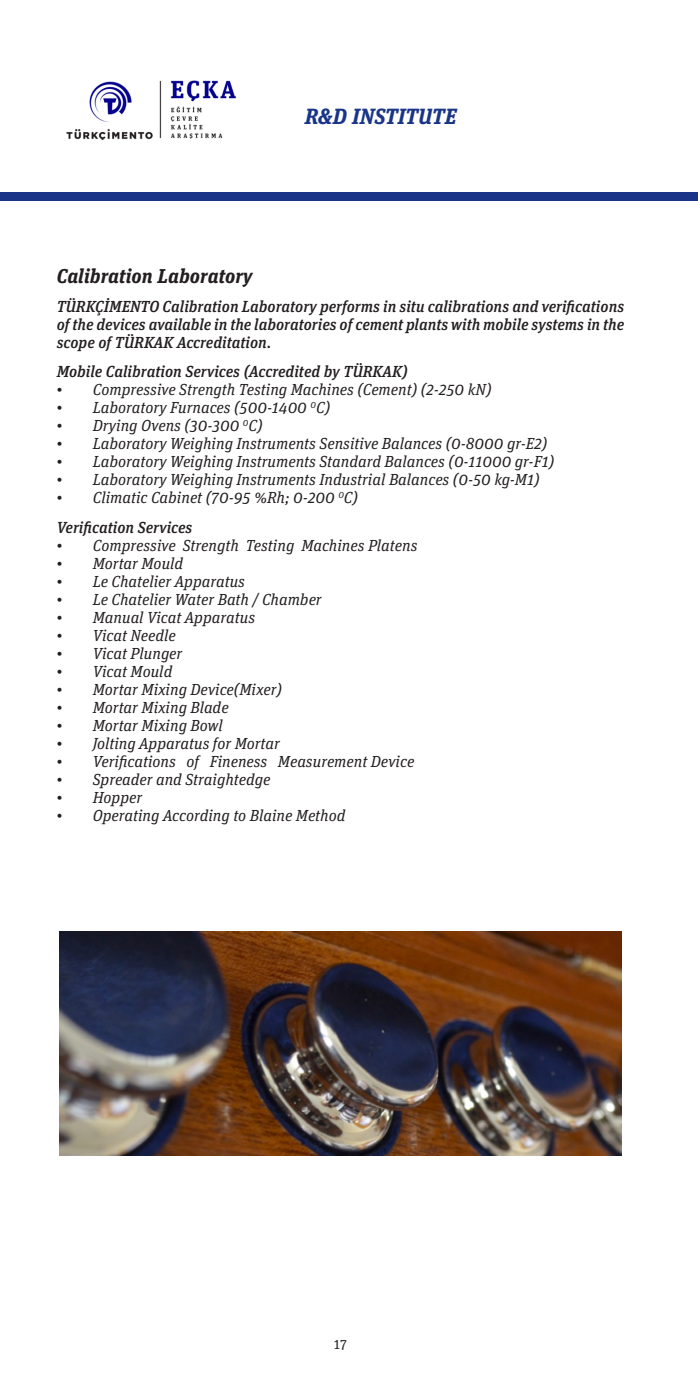
<style>
.page{position:relative;width:698px;height:1395px;background:#fff}
.page>*{position:absolute;margin:0;border:0;box-sizing:border-box;transform-origin:0 0}
.t1{font:italic 700 22px "Unit Slab Pro";color:#1a3588}
.t2{font:italic 700 20px "Unit Slab Pro";color:#231f20}
.t3{font:italic 16px "Unit Slab Pro";color:#231f20}
.t4{font:italic 500 16px/18px "Unit Slab Pro";color:#231f20;text-align:justify}
.t5{font:14px "Unit Slab Pro";color:#231f20}
.s1{font-family:"Times New Roman";font-style:normal}
</style>
<div class="page">
<div style="left:0;top:192px;width:697px;height:9px;background:#1a3588"></div>
<img style="left:60px;top:931px;width:561px;height:225px">
<img style="left:66px;top:80px;width:170px;height:61px">
<p class="t1" style="left:304px;top:100px;width:153px">R&amp;D INSTITUTE</p>
<p class="t2" style="left:57px;top:261px;width:197px">Calibration Laboratory</p>
<p class="t4" style="left:57px;top:297px;width:568px">TÜRKÇİMENTO Calibration Laboratory performs in situ calibrations and verifications of the devices available in the laboratories of cement plants with mobile systems in the scope of TÜRKAK Accreditation.</p>
<p class="t4" style="left:57px;top:362px;width:352px">Mobile Calibration Services (Accredited by TÜRKAK)</p>
<p class="t3" style="left:57px;top:379px;width:436px"><span class="s1">•</span> Compressive Strength Testing Machines (Cement) (2-250 kN)</p>
<p class="t3" style="left:57px;top:397px;width:275px"><span class="s1">•</span> Laboratory Furnaces (500-1400 <sup>0</sup>C)</p>
<p class="t3" style="left:57px;top:415px;width:207px"><span class="s1">•</span> Drying Ovens (30-300 <sup>0</sup>C)</p>
<p class="t3" style="left:57px;top:433px;width:492px"><span class="s1">•</span> Laboratory Weighing Instruments Sensitive Balances (0-8000 gr-E2)</p>
<p class="t3" style="left:57px;top:451px;width:498px"><span class="s1">•</span> Laboratory Weighing Instruments Standard Balances (0-11000 gr-F1)</p>
<p class="t3" style="left:57px;top:469px;width:484px"><span class="s1">•</span> Laboratory Weighing Instruments Industrial Balances (0-50 kg-M1)</p>
<p class="t3" style="left:57px;top:487px;width:303px"><span class="s1">•</span> Climatic Cabinet (70-95 %Rh; 0-200 <sup>0</sup>C)</p>
<p class="t4" style="left:57px;top:517px;width:137px">Verification Services</p>
<p class="t3" style="left:57px;top:534px;width:362px"><span class="s1">•</span> Compressive Strength Testing Machines Platens</p>
<p class="t3" style="left:57px;top:552px;width:128px"><span class="s1">•</span> Mortar Mould</p>
<p class="t3" style="left:57px;top:570px;width:190px"><span class="s1">•</span> Le Chatelier Apparatus</p>
<p class="t3" style="left:57px;top:588px;width:266px"><span class="s1">•</span> Le Chatelier Water Bath / Chamber</p>
<p class="t3" style="left:57px;top:606px;width:200px"><span class="s1">•</span> Manual Vicat Apparatus</p>
<p class="t3" style="left:57px;top:624px;width:120px"><span class="s1">•</span> Vicat Needle</p>
<p class="t3" style="left:57px;top:642px;width:127px"><span class="s1">•</span> Vicat Plunger</p>
<p class="t3" style="left:57px;top:660px;width:117px"><span class="s1">•</span> Vicat Mould</p>
<p class="t3" style="left:57px;top:678px;width:226px"><span class="s1">•</span> Mortar Mixing Device(Mixer)</p>
<p class="t3" style="left:57px;top:696px;width:173px"><span class="s1">•</span> Mortar Mixing Blade</p>
<p class="t3" style="left:57px;top:714px;width:167px"><span class="s1">•</span> Mortar Mixing Bowl</p>
<p class="t3" style="left:57px;top:732px;width:224px"><span class="s1">•</span> Jolting Apparatus for Mortar</p>
<p class="t3" style="left:57px;top:750px;width:359px"><span class="s1">•</span> Verifications of Fineness Measurement Device</p>
<p class="t3" style="left:57px;top:768px;width:215px"><span class="s1">•</span> Spreader and Straightedge</p>
<p class="t3" style="left:57px;top:786px;width:87px"><span class="s1">•</span> Hopper</p>
<p class="t3" style="left:57px;top:804px;width:290px"><span class="s1">•</span> Operating According to Blaine Method</p>
<p class="t5" style="left:334px;top:1335px;width:15px">17</p>
</div>
